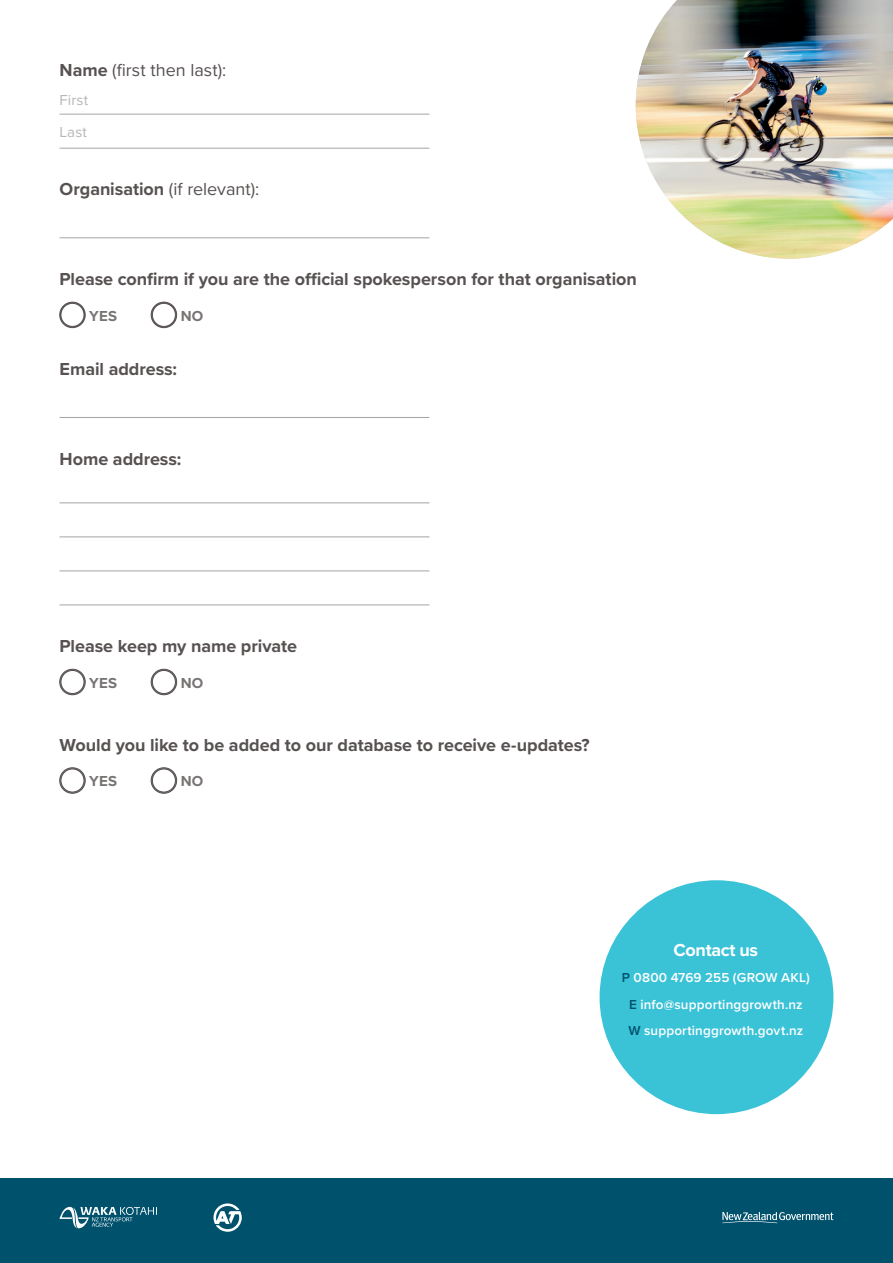
<style>
.page{position:relative;width:893px;height:1263px;background:#fff}
.page>*{position:absolute;margin:0;border:0;box-sizing:border-box;transform-origin:0 0}
.t1{font:700 18px "Proxima Nova";letter-spacing:-.005em;color:#575251}
.t2{font:18px "Proxima Nova";color:#575251}
.t3{font:700 18px "Proxima Nova";letter-spacing:-.02em;color:#fff}
.t4{font:700 15px "Proxima Nova";letter-spacing:.01em;color:#797474}
.t5{font:15px/32.1px "Proxima Nova";letter-spacing:.01em;color:#b8b5b6}
.t6{font:600 13.5px/26.5px "Proxima Nova";letter-spacing:.01em;color:#fff;text-align:center}
.s1{font-weight:700}
.s2{color:#00516c}
</style>
<div class="page">
<div style="left:0;top:1178px;width:893px;height:85px;background:#00516c"></div>
<hr style="left:60px;top:114px;width:369px;height:1px;background:#a7a4a5">
<hr style="left:60px;top:148px;width:369px;height:1px;background:#a7a4a5">
<hr style="left:60px;top:237px;width:369px;height:1px;background:#a7a4a5">
<svg style="left:59px;top:302px;width:27px;height:26px"></svg>
<svg style="left:151px;top:302px;width:26px;height:26px"></svg>
<hr style="left:60px;top:417px;width:369px;height:1px;background:#a7a4a5">
<hr style="left:60px;top:502px;width:369px;height:1px;background:#a7a4a5">
<hr style="left:60px;top:536px;width:369px;height:1px;background:#a7a4a5">
<hr style="left:60px;top:570px;width:369px;height:1px;background:#a7a4a5">
<hr style="left:60px;top:604px;width:369px;height:1px;background:#a7a4a5">
<svg style="left:59px;top:669px;width:27px;height:26px"></svg>
<svg style="left:151px;top:669px;width:26px;height:26px"></svg>
<svg style="left:59px;top:767px;width:27px;height:27px"></svg>
<svg style="left:151px;top:767px;width:26px;height:27px"></svg>
<svg style="left:213px;top:1203px;width:29px;height:29px"></svg>
<svg style="left:60px;top:1206px;width:97px;height:22px"></svg>
<svg style="left:722px;top:1212px;width:111px;height:11px"></svg>
<img style="left:636px;top:0;width:257px;height:259px">
<div style="left:600px;top:880px;width:233px;height:234px;background:#3ac2d7;border-radius:50%"></div>
<p class="t2" style="left:60px;top:56px;width:168px"><span class="s1">Name</span> (first then last):</p>
<p class="t5" style="left:60px;top:83px;width:30px">First<br>Last</p>
<p class="t2" style="left:60px;top:176px;width:201px"><span class="s1">Organisation</span> (if relevant):</p>
<p class="t1" style="left:60px;top:265px;width:579px">Please confirm if you are the official spokesperson for that organisation</p>
<p class="t4" style="left:89px;top:305px;width:29px">YES</p>
<p class="t4" style="left:181px;top:305px;width:24px">NO</p>
<p class="t1" style="left:60px;top:355px;width:119px">Email address:</p>
<p class="t1" style="left:60px;top:445px;width:123px">Home address:</p>
<p class="t1" style="left:60px;top:633px;width:239px">Please keep my name private</p>
<p class="t4" style="left:89px;top:672px;width:29px">YES</p>
<p class="t4" style="left:181px;top:672px;width:24px">NO</p>
<p class="t1" style="left:60px;top:731px;width:532px">Would you like to be added to our database to receive e-updates?</p>
<p class="t4" style="left:89px;top:770px;width:29px">YES</p>
<p class="t4" style="left:181px;top:770px;width:24px">NO</p>
<p class="t3" style="left:674px;top:936px;width:86px">Contact us</p>
<p class="t6" style="left:622px;top:964px;width:189px"><span class="s2">P</span> 0800 4769 255 (GROW AKL)<br><span class="s2">E</span> info@supportinggrowth.nz<br><span class="s2">W</span> supportinggrowth.govt.nz</p>
</div>
